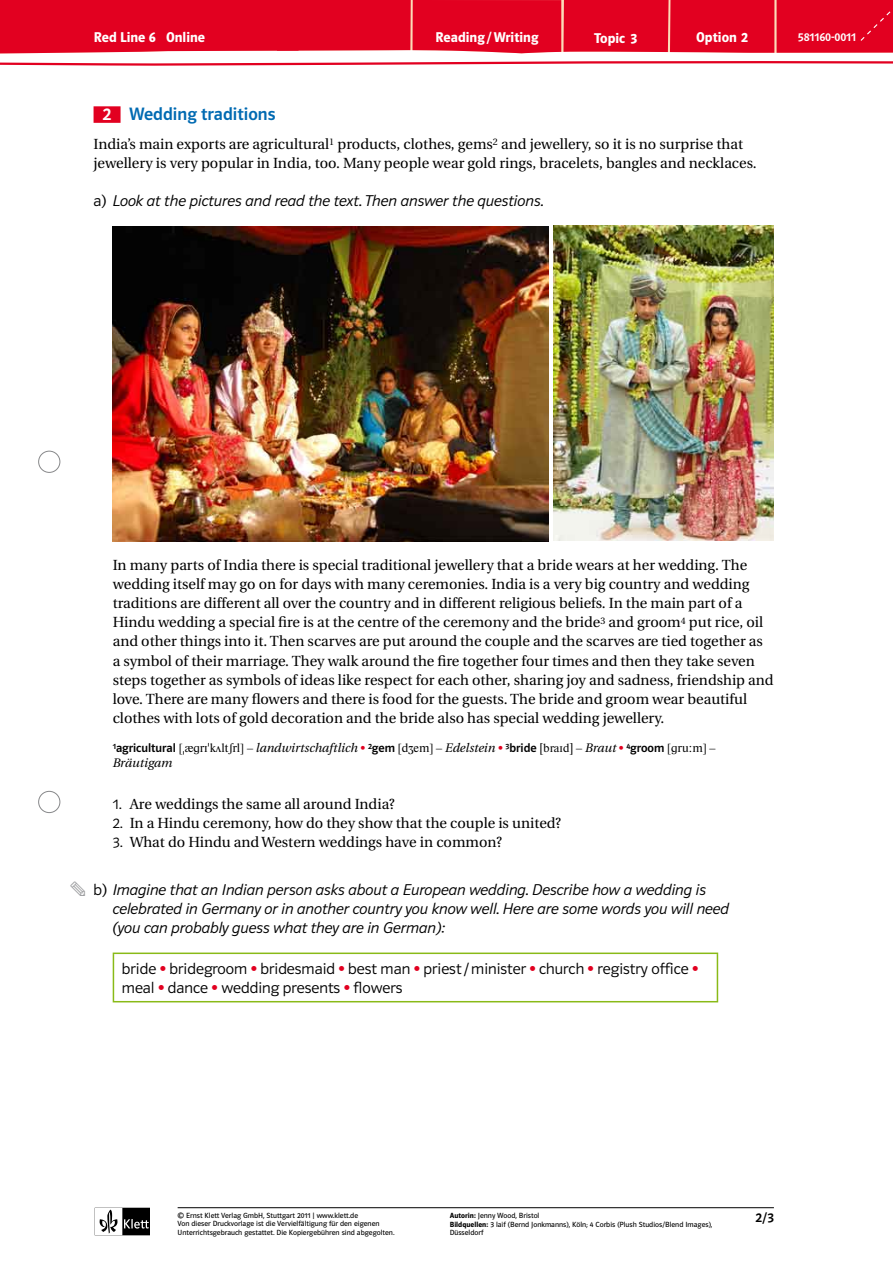
<style>
.page{position:relative;width:893px;height:1263px;background:#fff}
.page>*{position:absolute;margin:0;border:0;box-sizing:border-box;transform-origin:0 0}
.t1{font:21px "Klett Pikto 1.1";color:#9c9d9f}
.RL_titel_uebung{font:18px "Polo ST11 K Krftg";color:#006ab2}
.RL_arbeitsanweisung{font:15.75px/19.2px "Polo ST11 K Leicht Kursiv";color:#000}
.RL_p{font:15.75px/19.2px "Polo ST11 K Leicht";color:#000}
.RL_p-2{font:14.7px/19.2px "Utopia";color:#000}
.RL_p_liste_einzug{font:14.7px "Utopia";color:#000}
.t2{font:14.25px "Polo ST11 K Hfett";color:#fff}
.t3{font:13.5px "Polo ST11 K Krftg";color:#000}
.RL_fussnote{font:italic 12.3px/15px "Utopia";color:#000}
.t4{font:12px "Polo ST11 K Krftg";color:#fff}
.t5{font:7.5px/8.9px "Polo ST11 K Buch";color:#000}
.s1{font-family:"Polo Zi ST11 K Krftg";color:#fff}
.s2{font-family:"Polo ST11 K Leicht"}
.s3{font-family:"Polo ST11 K Krftg";font-style:normal}
.s4{font-family:"Times New Roman";font-style:normal;font-size:12px}
.s5{font-family:"Klett 55 Phon Ser";font-style:normal}
.s6{font-style:normal;font-size:12px;color:#e20020}
.s7{font-family:"Klett 55 Phon Ser";font-style:normal;font-size:12px}
.s8{font-family:"Utopia";color:#e20020}
.s9{font-family:"Polo ST11 K Hfett"}
</style>
<div class="page">
<svg style="left:99px;top:1208px;width:51px;height:27px"></svg>
<hr style="left:178px;top:1207px;width:596px;height:1px;background:#000">
<div style="left:38px;top:451px;width:22px;height:22px;border:1px solid #87888a;border-radius:50%"></div>
<div style="left:38px;top:791px;width:22px;height:22px;border:1px solid #87888a;border-radius:50%"></div>
<svg style="left:0;top:61px;width:893px;height:5px"></svg>
<div style="left:0;top:0;width:893px;height:53px;background:#e20020"></div>
<div style="left:94px;top:106px;width:27px;height:17px;background:#e20020"></div>
<hr style="left:113px;top:952px;width:605px;height:2px;background:#89ba17">
<hr style="left:113px;top:954px;width:1px;height:47px;background:#89ba17">
<hr style="left:717px;top:954px;width:1px;height:47px;background:#89ba17">
<hr style="left:113px;top:1001px;width:605px;height:1px;background:#89ba17">
<img style="left:113px;top:226px;width:435px;height:315px">
<img style="left:553px;top:225px;width:221px;height:316px">
<p class="t2" style="left:94px;top:29px;width:113px">Red Line 6 Online</p>
<p class="t2" style="left:435px;top:29px;width:105px">Reading/Writing</p>
<p class="t2" style="left:594px;top:30px;width:45px">Topic 3</p>
<p class="t2" style="left:696px;top:29px;width:53px">Option 2</p>
<p class="t4" style="left:798px;top:30px;width:60px">581160-0011</p>
<p class="RL_titel_uebung" style="left:94px;top:104px;width:183px"><span class="s1">2</span> Wedding traditions</p>
<p class="RL_p-2" style="left:94px;top:135px;width:665px">India’s main exports are agricultural<sup>1</sup> products, clothes, gems<sup>2</sup> and jewellery, so it is no surprise that jewellery is very popular in India, too. Many people wear gold rings, bracelets, bangles and necklaces.</p>
<p class="RL_arbeitsanweisung" style="left:94px;top:191px;width:452px"><span class="s2">a)</span> Look at the pictures and read the text. Then answer the questions.</p>
<p class="t1" style="left:71px;top:877px;width:15px">S</p>
<p class="RL_p-2" style="left:113px;top:555px;width:662px">In many parts of India there is special traditional jewellery that a bride wears at her wedding. The wedding itself may go on for days with many ceremonies. India is a very big country and wedding traditions are different all over the country and in different religious beliefs. In the main part of a Hindu wedding a special fire is at the centre of the ceremony and the bride<sup>3</sup> and groom<sup>4</sup> put rice, oil and other things into it. Then scarves are put around the couple and the scarves are tied together as a symbol of their marriage. They walk around the fire together four times and then they take seven steps together as symbols of ideas like respect for each other, sharing joy and sadness, friendship and love. There are many flowers and there is food for the guests. The bride and groom wear beautiful clothes with lots of gold decoration and the bride also has special wedding jewellery.</p>
<p class="RL_fussnote" style="left:113px;top:740px;width:604px"><sup>1</sup><span class="s3">agricultural</span> <span class="s4">[</span><span class="s5">+xGrI*k0ltSrl</span><span class="s4">] –</span> landwirtschaftlich <span class="s6">•</span> <sup>2</sup><span class="s3">gem</span> <span class="s4">[</span><span class="s5">dZem</span><span class="s4">] –</span> Edelstein <span class="s6">•</span> <sup>3</sup><span class="s3">bride</span> <span class="s7">!braId?</span> <span class="s4">–</span> Braut <span class="s6">•</span> <sup>4</sup><span class="s3">groom</span> <span class="s4">[</span><span class="s5">Gru:m</span><span class="s4">] –<br></span>Bräutigam</p>
<p class="RL_p_liste_einzug" style="left:113px;top:796px;width:284px"><span class="s2">1.</span> Are weddings the same all around India?</p>
<p class="RL_p_liste_einzug" style="left:113px;top:815px;width:450px"><span class="s2">2.</span> In a Hindu ceremony, how do they show that the couple is united?</p>
<p class="RL_p_liste_einzug" style="left:113px;top:834px;width:391px"><span class="s2">3.</span> What do Hindu and Western weddings have in common?</p>
<p class="RL_arbeitsanweisung" style="left:113px;top:880px;width:618px;text-indent:-19px"><span class="s2">b)</span> Imagine that an Indian person asks about a European wedding. Describe how a wedding is celebrated in Germany or in another country you know well. Here are some words you will need (you can probably guess what they are in German):</p>
<p class="RL_p" style="left:122px;top:959px;width:578px">bride <span class="s8">•</span> bridegroom <span class="s8">•</span> bridesmaid <span class="s8">•</span> best man <span class="s8">•</span> priest/minister <span class="s8">•</span> church <span class="s8">•</span> registry office <span class="s8">• </span>meal <span class="s8">•</span> dance <span class="s8">•</span> wedding presents <span class="s8">•</span> flowers</p>
<p class="t5" style="left:178px;top:1211px;width:218px">© Ernst Klett Verlag GmbH, Stuttgart 2011 | www.klett.de<br>Von dieser Druckvorlage ist die Vervielfältigung für den eigenen<br>Unterrichtsgebrauch gestattet. Die Kopiergebühren sind abgegolten.</p>
<p class="t5" style="left:450px;top:1211px;width:264px"><span class="s9">Autorin:</span> Jenny Wood, Bristol<br><span class="s9">Bildquellen:</span> 3 laif (Bernd Jonkmanns), Köln; 4 Corbis (Plush Studios/Blend Images),<br>Düsseldorf</p>
<p class="t3" style="left:756px;top:1210px;width:20px">2/3</p>
</div>
